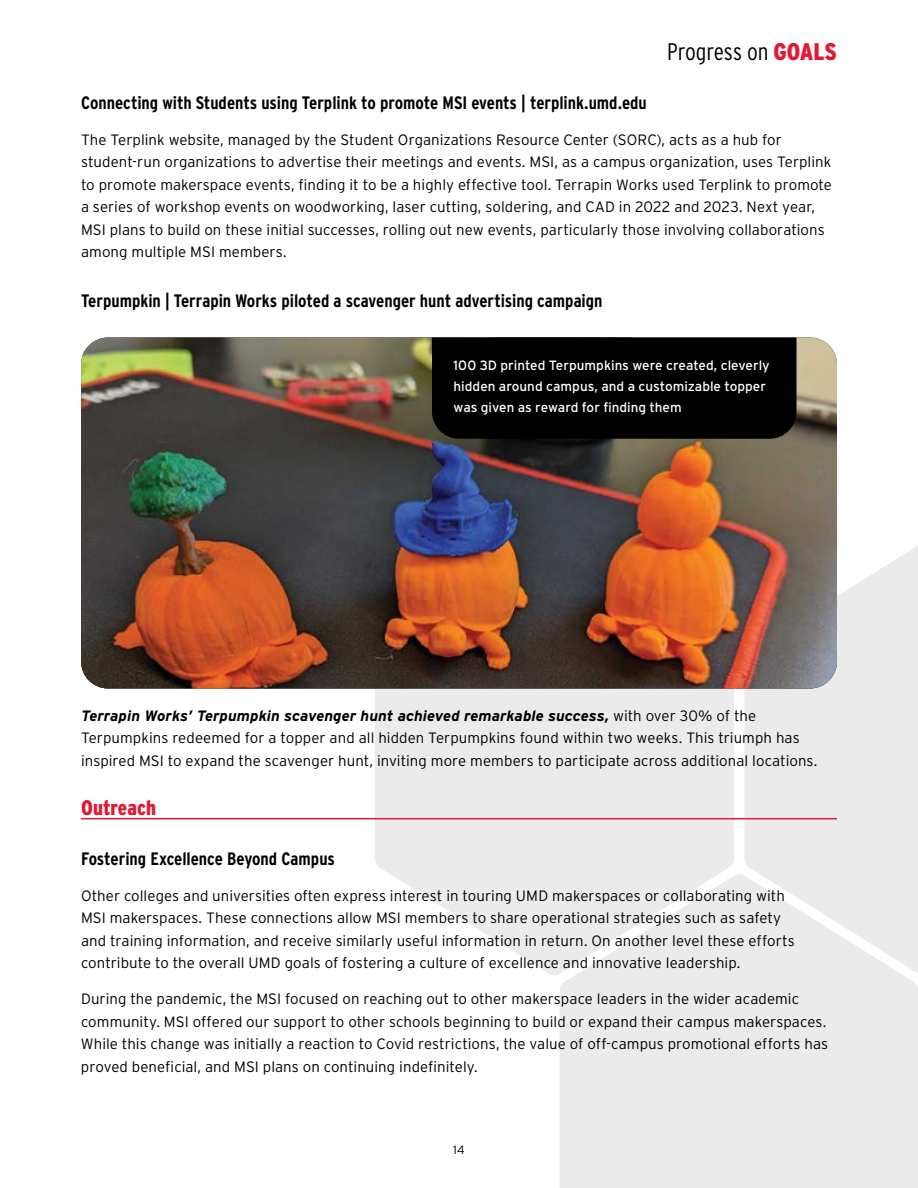
<style>
.page{position:relative;width:918px;height:1188px;background:#fff}
.page>*{position:absolute;margin:0;border:0;box-sizing:border-box;transform-origin:0 0}
.t1{font:300 24px "Interstate Condensed";letter-spacing:-.005em;color:#000}
.t2{font:900 21px "Interstate Condensed";color:#e31933}
.t3{font:700 18px "Interstate Condensed";color:#000}
.t4{font:300 15px/22.5px "Interstate";letter-spacing:.005em;color:#000}
.t5{font:13.5px/21px "Interstate";color:#fff}
.t6{font:300 12px "Interstate";color:#000}
.s1{font-weight:900;color:#e31933}
.s2{font-weight:700;font-style:italic}
</style>
<div class="page">
<svg style="left:81px;top:688px;width:283px;height:132px"></svg>
<div style="left:375px;top:688px;width:359px;height:287px;background:#ebebec"></div>
<div style="left:744px;top:645px;width:174px;height:229px;background:#ebebec"></div>
<svg style="left:375px;top:874px;width:174px;height:101px"></svg>
<svg style="left:560px;top:337px;width:358px;height:308px"></svg>
<div style="left:560px;top:874px;width:358px;height:314px;background:#ebebec"></div>
<hr style="left:81px;top:818px;width:756px;height:1px;background:#e31933">
<img style="left:81px;top:338px;width:756px;height:350px">
<div style="left:432px;top:338px;width:364px;height:101px;background:#000"></div>
<h1 class="t1" style="left:667px;top:38px;width:171px">Progress on <span class="s1">GOALS</span></h1>
<p class="t3" style="left:81px;top:93px;width:567px">Connecting with Students using Terplink to promote MSI events | terplink.umd.edu</p>
<p class="t4" style="left:81px;top:128px;width:753px">The Terplink website, managed by the Student Organizations Resource Center (SORC), acts as a hub for student-run organizations to advertise their meetings and events. MSI, as a campus organization, uses Terplink to promote makerspace events, finding it to be a highly effective tool. Terrapin Works used Terplink to promote a series of workshop events on woodworking, laser cutting, soldering, and CAD in 2022 and 2023. Next year, MSI plans to build on these initial successes, rolling out new events, particularly those involving collaborations among multiple MSI members.</p>
<p class="t3" style="left:81px;top:291px;width:523px">Terpumpkin | Terrapin Works piloted a scavenger hunt advertising campaign</p>
<p class="t5" style="left:454px;top:355px;width:318px">100 3D printed Terpumpkins were created, cleverly hidden around campus, and a customizable topper was given as reward for finding them</p>
<p class="t4" style="left:81px;top:704px;width:736px"><span class="s2">Terrapin Works’ Terpumpkin scavenger hunt achieved remarkable success,</span> with over 30% of the<br>Terpumpkins redeemed for a topper and all hidden Terpumpkins found within two weeks. This triumph has inspired MSI to expand the scavenger hunt, inviting more members to participate across additional locations.</p>
<h2 class="t2" style="left:81px;top:796px;width:76px">Outreach</h2>
<p class="t3" style="left:81px;top:848px;width:255px">Fostering Excellence Beyond Campus</p>
<p class="t4" style="left:81px;top:884px;width:715px">Other colleges and universities often express interest in touring UMD makerspaces or collaborating with MSI makerspaces. These connections allow MSI members to share operational strategies such as safety and training information, and receive similarly useful information in return. On another level these efforts contribute to the overall UMD goals of fostering a culture of excellence and innovative leadership.</p>
<p class="t4" style="left:81px;top:988px;width:749px">During the pandemic, the MSI focused on reaching out to other makerspace leaders in the wider academic community. MSI offered our support to other schools beginning to build or expand their campus makerspaces.<br>While this change was initially a reaction to Covid restrictions, the value of off-campus promotional efforts has proved beneficial, and MSI plans on continuing indefinitely.</p>
<p class="t6" style="left:453px;top:1143px;width:13px">14</p>
</div>
